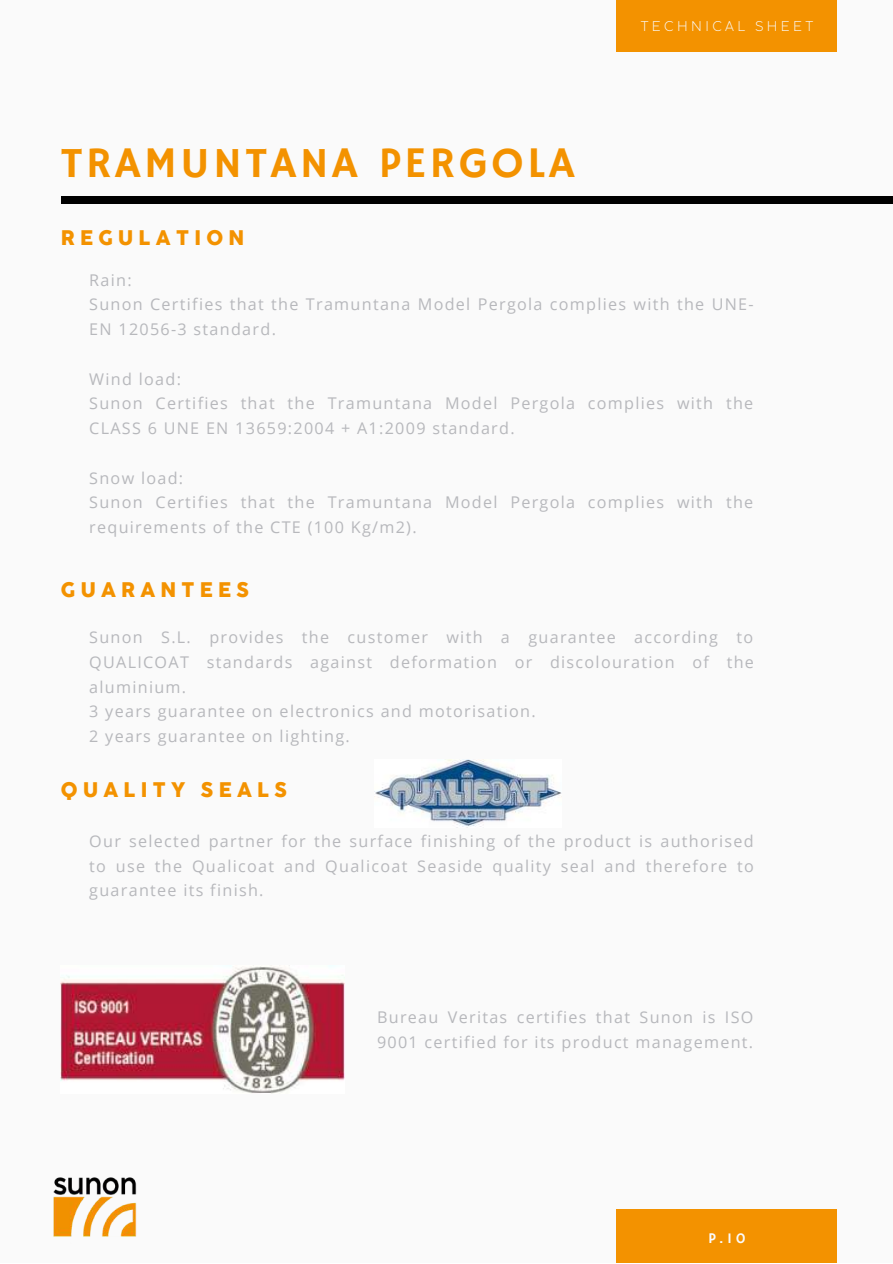
<style>
.page{position:relative;width:893px;height:1264px;background:#fff}
.page>*{position:absolute;margin:0;border:0;box-sizing:border-box;transform-origin:0 0}
.t1{font:43.65px "Hammersmith One";letter-spacing:.08em;color:#f39200}
.t2{font:800 21px "Coco Sharp XL Trial";letter-spacing:.25em;color:#f39200}
.t3{font:16.2px/24.8px "Open Sans";letter-spacing:.08em;color:#b7b8bc}
.t4{font:14.85px "Hammersmith One";color:#fafafa}
.t5{font:300 13.8px "Coco Sharp L Trial";letter-spacing:.25em;color:#fafafa}
</style>
<div class="page">
<div style="left:0;top:0;width:892px;height:1262px;background:#fafafa"></div>
<div style="left:61px;top:197px;width:831px;height:6px;background:#000"></div>
<div style="left:616px;top:0;width:221px;height:52px;background:#f39200"></div>
<div style="left:616px;top:1209px;width:221px;height:53px;background:#f39200"></div>
<img style="left:53px;top:1177px;width:84px;height:60px">
<img style="left:374px;top:759px;width:187px;height:69px">
<img style="left:61px;top:966px;width:283px;height:126px">
<h1 class="t1" style="left:61px;top:137px;width:515px">TRAMUNTANA PERGOLA</h1>
<p class="t5" style="left:640px;top:18px;width:174px">TECHNICAL SHEET</p>
<p class="t2" style="left:61px;top:225px;width:185px">REGULATION</p>
<p class="t3" style="left:89px;top:267px;width:665px">Rain:<br>Sunon Certifies that the Tramuntana Model Pergola complies with the UNE-<br>EN 12056-3 standard.</p>
<p class="t3" style="left:89px;top:366px;width:665px">Wind load:<br>Sunon Certifies that the Tramuntana Model Pergola complies with the<br>CLASS 6 UNE EN 13659:2004 + A1:2009 standard.</p>
<p class="t3" style="left:89px;top:465px;width:665px">Snow load:<br>Sunon Certifies that the Tramuntana Model Pergola complies with the requirements of the CTE (100 Kg/m2).</p>
<p class="t2" style="left:61px;top:577px;width:190px">GUARANTEES</p>
<p class="t3" style="left:89px;top:624px;width:666px">Sunon S.L. provides the customer with a guarantee according to QUALICOAT standards against deformation or discolouration of the aluminium.<br>3 years guarantee on electronics and motorisation.<br>2 years guarantee on lighting.</p>
<p class="t2" style="left:61px;top:777px;width:228px">QUALITY SEALS</p>
<p class="t3" style="left:89px;top:828px;width:666px;text-align:justify">Our selected partner for the surface finishing of the product is authorised to use the Qualicoat and Qualicoat Seaside quality seal and therefore to guarantee its finish.</p>
<p class="t3" style="left:377px;top:1004px;width:378px">Bureau Veritas certifies that Sunon is ISO<br>9001 certified for its product management.</p>
<p class="t4" style="left:708px;top:1229px;width:39px">P.10</p>
</div>
